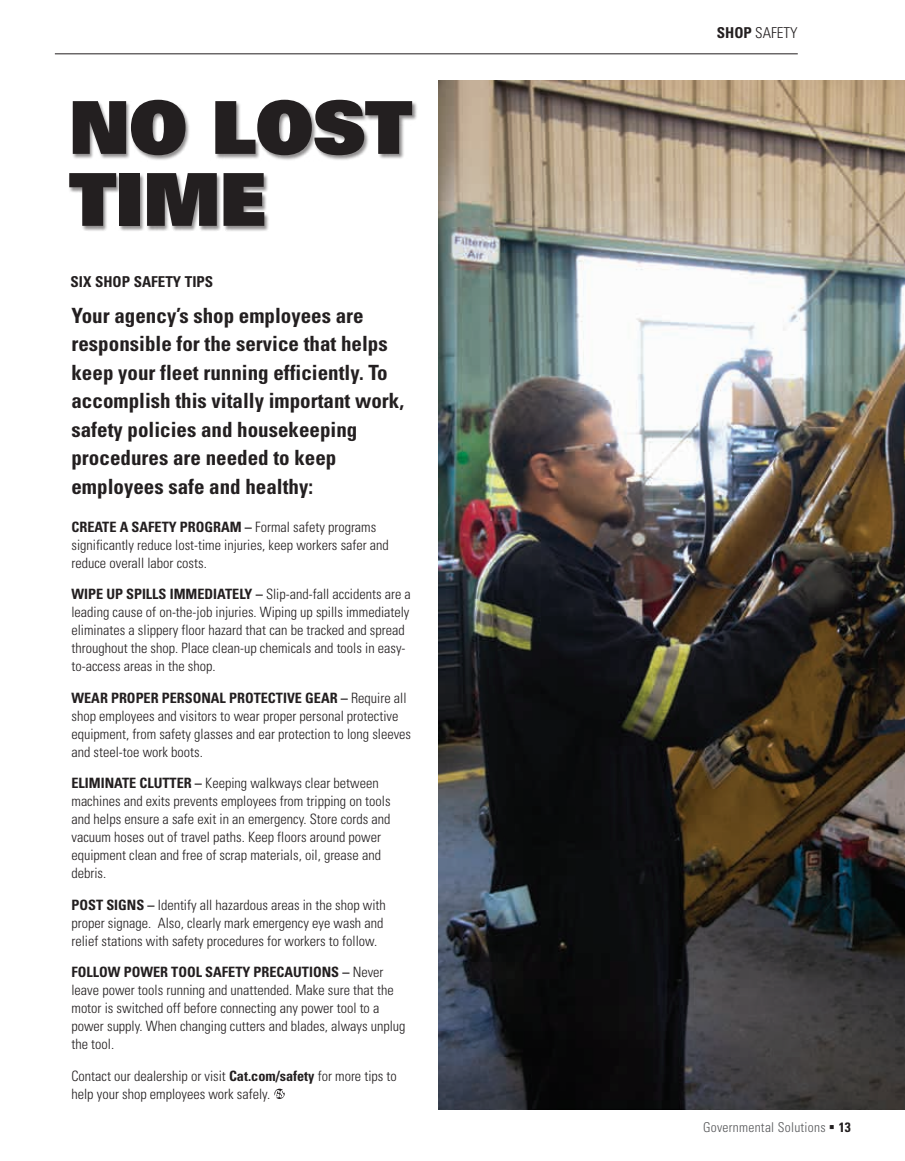
<style>
.page{position:relative;width:905px;height:1161px;background:#fff}
.page>*{position:absolute;margin:0;border:0;box-sizing:border-box;transform-origin:0 0}
.t1{font:73.05px/72px "Univers LT Std X Black";letter-spacing:-.01em;color:#231f20}
.t2{font:700 condensed 21px/28.5px "Univers LT Std";color:#231f20}
.t3{font:700 condensed 15px "Univers LT Std";color:#231f20}
.t4{font:300 condensed 15px "Univers LT Std";color:#231f20}
.t5{font:300 condensed 14.25px/18px "Univers LT Std";color:#231f20}
.t6{font:300 condensed 13.5px "Univers LT Std";letter-spacing:.02em;color:#57585a}
.s1{font-weight:700}
.s2{color:#231f20}
.s3{font-weight:700;color:#231f20}
</style>
<div class="page">
<svg style="left:274px;top:1089px;width:11px;height:10px"></svg>
<div style="left:69px;top:100px;width:349px;height:132px;background:#231f20;opacity:.5"></div>
<hr style="left:55px;top:53px;width:742px;height:1px;background:#231f20">
<img style="left:439px;top:81px;width:465px;height:1028px">
<h1 class="t1" style="left:69px;top:90px;width:345px">NO LOST<br>TIME</h1>
<p class="t3" style="left:71px;top:272px;width:144px">SIX SHOP SAFETY TIPS</p>
<p class="t2" style="left:71px;top:301px;width:334px">Your agency’s shop employees are responsible for the service that helps keep your fleet running efficiently. To accomplish this vitally important work, safety policies and housekeeping procedures are needed to keep employees safe and healthy:</p>
<p class="t5" style="left:71px;top:518px;width:319px"><span class="s1">CREATE A SAFETY PROGRAM –</span> Formal safety programs significantly reduce lost-time injuries, keep workers safer and reduce overall labor costs.</p>
<p class="t5" style="left:71px;top:585px;width:341px"><span class="s1">WIPE UP SPILLS IMMEDIATELY –</span> Slip-and-fall accidents are a leading cause of on-the-job injuries. Wiping up spills immediately eliminates a slippery floor hazard that can be tracked and spread throughout the shop. Place clean-up chemicals and tools in easy&shy;to-access areas in the shop.</p>
<p class="t5" style="left:71px;top:689px;width:341px"><span class="s1">WEAR PROPER PERSONAL PROTECTIVE GEAR –</span> Require all shop employees and visitors to wear proper personal protective equipment, from safety glasses and ear protection to long sleeves and steel-toe work boots.</p>
<p class="t5" style="left:71px;top:774px;width:320px"><span class="s1">ELIMINATE CLUTTER –</span> Keeping walkways clear between machines and exits prevents employees from tripping on tools and helps ensure a safe exit in an emergency. Store cords and vacuum hoses out of travel paths. Keep floors around power equipment clean and free of scrap materials, oil, grease and debris.</p>
<p class="t5" style="left:71px;top:896px;width:316px"><span class="s1">POST SIGNS –</span> Identify all hazardous areas in the shop with proper signage. Also, clearly mark emergency eye wash and relief stations with safety procedures for workers to follow.</p>
<p class="t5" style="left:71px;top:963px;width:335px"><span class="s1">FOLLOW POWER TOOL SAFETY PRECAUTIONS –</span> Never leave power tools running and unattended. Make sure that the motor is switched off before connecting any power tool to a power supply. When changing cutters and blades, always unplug the tool.</p>
<p class="t5" style="left:71px;top:1067px;width:327px">Contact our dealership or visit <span class="s1">Cat.com/safety</span> for more tips to help your shop employees work safely.</p>
<p class="t4" style="left:717px;top:24px;width:82px"><span class="s1">SHOP</span> SAFETY</p>
<p class="t6" style="left:703px;top:1119px;width:149px">Governmental Solutions <span class="s2">▪</span> <span class="s3">13</span></p>
</div>
